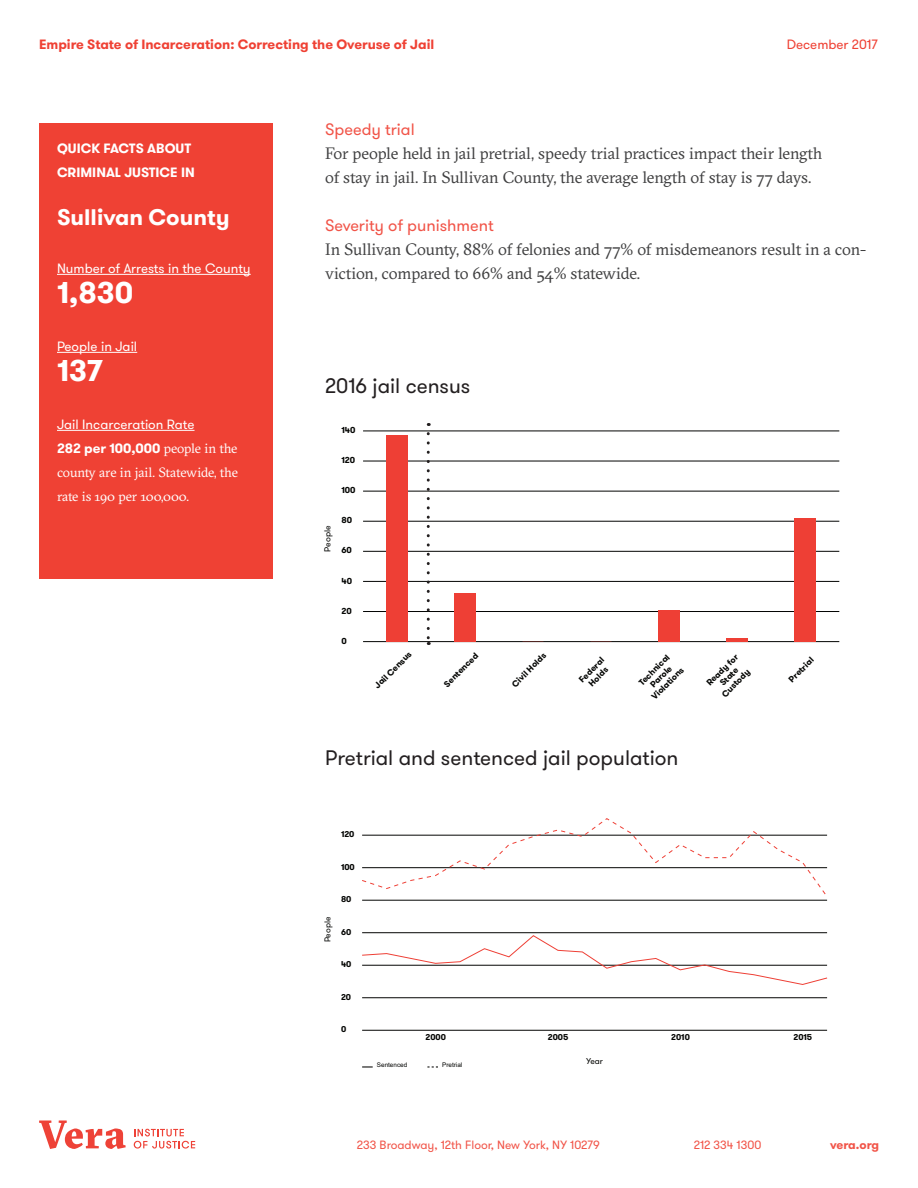
<style>
.page{position:relative;width:918px;height:1188px;background:#fff}
.page>*{position:absolute;margin:0;border:0;box-sizing:border-box;transform-origin:0 0}
.t1{font:700 30px "GT Walsheim";color:#fff}
.t2{font:700 22.5px "GT Walsheim";color:#fff}
.t3{font:21px "GT Walsheim";color:#231f20}
.t4{font:16.5px/24px "GT Sectra";letter-spacing:-.005em;color:#3e3e3f}
.t5{font:16.5px "GT Walsheim";color:#f15448}
.t6{font:13.5px/24px "GT Walsheim";color:#fff}
.t7{font:700 13.5px "GT Walsheim";color:#ef4134}
.t8{font:13.5px/24px "GT Sectra";letter-spacing:-.005em;color:#fff}
.t9{font:700 13.5px/24px "GT Walsheim";color:#fff}
.t10{font:13.5px "GT Walsheim";color:#ef4134}
.t11{font:12px "GT Walsheim";color:#f15448}
.t12{font:700 12px "GT Walsheim";letter-spacing:-.01em;color:#f15448}
.t13{font:700 8.7px/9.4px "GT Walsheim";color:#040503;text-align:center}
.t14{font:8.7px "GT Walsheim";color:#040503}
.t15{font:700 8.4px "GT Walsheim";color:#040503}
.t16{font:8.4px "GT Walsheim";color:#040503}
.t17{font:6.3px "Arial";color:#040503}
.s1{font-weight:700}
.s2{font-family:"GT Sectra"}
</style>
<div class="page">
<hr style="left:363px;top:641px;width:476px;height:1px;background:#040503">
<hr style="left:363px;top:611px;width:476px;height:1px;background:#040503">
<hr style="left:363px;top:581px;width:476px;height:1px;background:#040503">
<hr style="left:363px;top:551px;width:476px;height:1px;background:#040503">
<hr style="left:363px;top:521px;width:476px;height:1px;background:#040503">
<hr style="left:363px;top:491px;width:476px;height:1px;background:#040503">
<hr style="left:363px;top:461px;width:476px;height:1px;background:#040503">
<hr style="left:363px;top:431px;width:476px;height:1px;background:#040503">
<div style="left:387px;top:435px;width:21px;height:206px;background:#ee3f35"></div>
<div style="left:455px;top:593px;width:21px;height:48px;background:#ee3f35"></div>
<div style="left:659px;top:610px;width:21px;height:31px;background:#ee3f35"></div>
<hr style="left:727px;top:638px;width:21px;height:3px;background:#ee3f35">
<div style="left:795px;top:518px;width:21px;height:123px;background:#ee3f35"></div>
<hr style="left:362px;top:1030px;width:465px;height:1px;background:#040503">
<hr style="left:362px;top:997px;width:465px;height:1px;background:#040503">
<hr style="left:362px;top:932px;width:465px;height:1px;background:#040503">
<hr style="left:362px;top:900px;width:465px;height:1px;background:#040503">
<svg style="left:362px;top:1066px;width:11px;height:2px"></svg>
<svg style="left:427px;top:1066px;width:11px;height:2px"></svg>
<svg style="left:362px;top:935px;width:466px;height:50px"></svg>
<svg style="left:362px;top:818px;width:466px;height:77px"></svg>
<div style="left:39px;top:123px;width:234px;height:456px;background:#ef4134"></div>
<hr style="left:57px;top:274px;width:194px;height:1px;background:#fff">
<hr style="left:57px;top:352px;width:80px;height:1px;background:#fff">
<hr style="left:57px;top:430px;width:138px;height:1px;background:#fff">
<svg style="left:39px;top:1120px;width:87px;height:29px"></svg>
<svg style="left:134px;top:1129px;width:61px;height:20px"></svg>
<svg style="left:427px;top:434px;width:3px;height:211px"></svg>
<p class="t7" style="left:39px;top:36px;width:397px">Empire State of Incarceration: Correcting the Overuse of Jail</p>
<p class="t10" style="left:787px;top:36px;width:93px">December 2017</p>
<p class="t9" style="left:57px;top:136px;width:139px">QUICK FACTS ABOUT<br>CRIMINAL JUSTICE IN</p>
<h2 class="t2" style="left:57px;top:202px;width:174px">Sullivan County</h2>
<p class="t6" style="left:57px;top:257px;width:195px">Number of Arrests in the County</p>
<h1 class="t1" style="left:57px;top:273px;width:78px">1,830</h1>
<p class="t6" style="left:57px;top:335px;width:82px">People in Jail</p>
<h1 class="t1" style="left:57px;top:351px;width:47px">137</h1>
<p class="t6" style="left:57px;top:413px;width:182px">Jail Incarceration Rate<br><span class="s1">282 per 100,000</span> <span class="s2">people in the</span></p>
<p class="t8" style="left:57px;top:460px;width:183px">county are in jail. Statewide, the rate is 190 per 100,000.</p>
<p class="t5" style="left:325px;top:119px;width:91px">Speedy trial</p>
<p class="t4" style="left:325px;top:141px;width:499px">For people held in jail pretrial, speedy trial practices impact their length of stay in jail. In Sullivan County, the average length of stay is 77 days.</p>
<p class="t5" style="left:325px;top:215px;width:170px">Severity of punishment</p>
<p class="t4" style="left:325px;top:237px;width:543px">In Sullivan County, 88% of felonies and 77% of misdemeanors result in a con&shy;viction, compared to 66% and 54% statewide.</p>
<p class="t3" style="left:325px;top:373px;width:147px">2016 jail census</p>
<p class="t13" style="left:341px;top:425px;width:16px">140</p>
<p class="t13" style="left:341px;top:456px;width:15px">120</p>
<p class="t13" style="left:341px;top:486px;width:16px">100</p>
<p class="t14" style="left:322px;top:552px;width:28px;rotate:-90deg">People</p>
<p class="t13" style="left:341px;top:516px;width:12px">80</p>
<p class="t13" style="left:341px;top:546px;width:12px">60</p>
<p class="t13" style="left:341px;top:576px;width:12px">40</p>
<p class="t13" style="left:341px;top:606px;width:12px">20</p>
<p class="t13" style="left:341px;top:636px;width:7px">0</p>
<p class="t13" style="left:373px;top:684px;width:50px;rotate:-45deg">Jail Census</p>
<p class="t13" style="left:442px;top:682px;width:46px;rotate:-45deg">Sentenced</p>
<p class="t13" style="left:510px;top:682px;width:46px;rotate:-45deg">Civil Holds</p>
<p class="t13" style="left:577px;top:678px;width:33px;rotate:-45deg">Federal<br>Holds</p>
<p class="t13" style="left:636px;top:681px;width:43px;rotate:-45deg">Technical<br>Parole<br>Violations</p>
<p class="t13" style="left:705px;top:681px;width:42px;rotate:-45deg">Ready for<br>State<br>Custody</p>
<p class="t13" style="left:787px;top:677px;width:33px;rotate:-45deg">Pretrial</p>
<p class="t3" style="left:325px;top:744px;width:355px">Pretrial and sentenced jail population</p>
<p class="t15" style="left:341px;top:829px;width:15px">120</p>
<p class="t15" style="left:341px;top:861px;width:15px">100</p>
<p class="t16" style="left:322px;top:942px;width:27px;rotate:-90deg">People</p>
<p class="t15" style="left:341px;top:894px;width:12px">80</p>
<p class="t15" style="left:341px;top:926px;width:12px">60</p>
<p class="t15" style="left:341px;top:959px;width:12px">40</p>
<p class="t15" style="left:341px;top:991px;width:12px">20</p>
<p class="t15" style="left:341px;top:1024px;width:7px">0</p>
<p class="t15" style="left:426px;top:1032px;width:22px">2000</p>
<p class="t15" style="left:548px;top:1032px;width:22px">2005</p>
<p class="t15" style="left:671px;top:1032px;width:20px">2010</p>
<p class="t15" style="left:793px;top:1032px;width:20px">2015</p>
<p class="t16" style="left:586px;top:1056px;width:18px">Year</p>
<p class="t17" style="left:377px;top:1061px;width:32px">Sentenced</p>
<p class="t17" style="left:442px;top:1061px;width:22px">Pretrial</p>
<p class="t11" style="left:357px;top:1137px;width:244px">233 Broadway, 12th Floor, New York, NY 10279</p>
<p class="t11" style="left:694px;top:1137px;width:69px">212 334 1300</p>
<p class="t12" style="left:830px;top:1137px;width:50px">vera.org</p>
</div>
